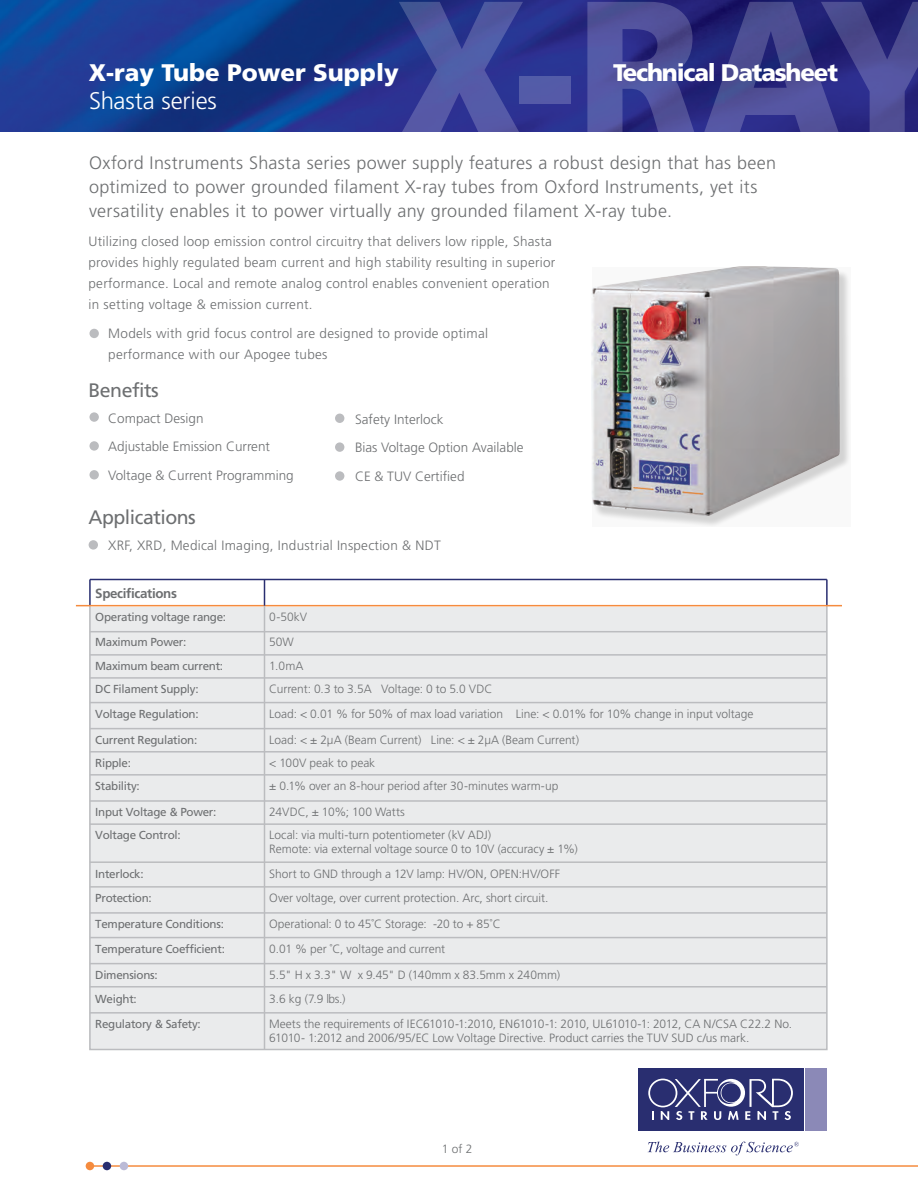
<style>
.page{position:relative;width:918px;height:1188px;background:#fff}
.page>*{position:absolute;margin:0;border:0;box-sizing:border-box;transform-origin:0 0}
.t1{font:900 206.1px "Frutiger";color:#fff;scale:.92 1}
.t2{font:900 24px "Frutiger";color:#fff}
.t3{font:900 24px "Frutiger";letter-spacing:-.05em;color:#fff}
.t4{font:300 24px "Frutiger";letter-spacing:-.005em;color:#fff}
.t5{font:19.5px "Frutiger";letter-spacing:-.025em;color:#6d6f71}
.t6{font:300 18px/24px "Frutiger";letter-spacing:.015em;color:#6d6f71}
.t7{font:300 13.5px/21px "Frutiger";letter-spacing:.02em;color:#6d6f71}
.t8{font:300 13.5px/28.5px "Frutiger";color:#6d6f71}
.t9{font:700 13.35px "Frutiger";letter-spacing:-.025em;color:#6d6f71}
.t10{font:300 12px/25.5px "Frutiger";letter-spacing:-.005em;color:#6d6f71}
.t11{font:11.7px/25.5px "Frutiger";letter-spacing:-.025em;color:#6d6f71}
</style>
<div class="page">
<div style="left:638px;top:1068px;width:166px;height:63px;background:#292e70"></div>
<div style="left:806px;top:1068px;width:21px;height:63px;background:#8b89b7"></div>
<svg style="left:648px;top:1079px;width:145px;height:41px"></svg>
<svg style="left:648px;top:1142px;width:151px;height:13px"></svg>
<hr style="left:89px;top:1165px;width:829px;height:2px;background:#f58b3e">
<div style="left:86px;top:1162px;width:8px;height:8px;background:#f58b3e;border-radius:50%"></div>
<div style="left:103px;top:1162px;width:8px;height:8px;background:#292e70;border-radius:50%"></div>
<div style="left:120px;top:1162px;width:8px;height:8px;background:#bbbad6;border-radius:50%"></div>
<img style="left:0;top:0;width:918px;height:131px">
<svg style="left:603px;top:272px;width:246px;height:254px;fill:#f3f3f3"></svg>
<img style="left:591px;top:266px;width:249px;height:250px">
<div style="left:90px;top:607px;width:737px;height:443px;background:#eaebec"></div>
<hr style="left:89px;top:580px;width:2px;height:26px;background:#292e70">
<hr style="left:826px;top:580px;width:2px;height:26px;background:#292e70">
<hr style="left:90px;top:579px;width:737px;height:1px;background:#292e70">
<hr style="left:90px;top:1012px;width:737px;height:2px;background:#bbbcbf">
<hr style="left:90px;top:986px;width:737px;height:2px;background:#bbbcbf">
<hr style="left:90px;top:963px;width:737px;height:1px;background:#bbbcbf">
<hr style="left:90px;top:937px;width:737px;height:1px;background:#bbbcbf">
<hr style="left:90px;top:912px;width:737px;height:2px;background:#bbbcbf">
<hr style="left:90px;top:886px;width:737px;height:2px;background:#bbbcbf">
<hr style="left:90px;top:861px;width:737px;height:2px;background:#bbbcbf">
<hr style="left:90px;top:823px;width:737px;height:2px;background:#bbbcbf">
<hr style="left:90px;top:800px;width:737px;height:2px;background:#bbbcbf">
<hr style="left:90px;top:774px;width:737px;height:2px;background:#bbbcbf">
<hr style="left:90px;top:751px;width:737px;height:2px;background:#bbbcbf">
<hr style="left:90px;top:728px;width:737px;height:1px;background:#bbbcbf">
<hr style="left:90px;top:702px;width:737px;height:1px;background:#bbbcbf">
<hr style="left:90px;top:677px;width:737px;height:2px;background:#bbbcbf">
<hr style="left:90px;top:654px;width:737px;height:2px;background:#bbbcbf">
<hr style="left:90px;top:631px;width:737px;height:1px;background:#bbbcbf">
<hr style="left:76px;top:605px;width:766px;height:1px;background:#f58b3e">
<hr style="left:264px;top:606px;width:1px;height:444px;background:#bbbcbf">
<svg style="left:264px;top:580px;width:1px;height:26px"></svg>
<div style="left:89px;top:540px;width:9px;height:10px;background:#bbbcbf;border-radius:50%"></div>
<div style="left:89px;top:412px;width:10px;height:10px;background:#bbbcbf;border-radius:50%"></div>
<div style="left:89px;top:441px;width:10px;height:10px;background:#bbbcbf;border-radius:50%"></div>
<div style="left:89px;top:470px;width:10px;height:10px;background:#bbbcbf;border-radius:50%"></div>
<div style="left:335px;top:414px;width:9px;height:9px;background:#bbbcbf;border-radius:50%"></div>
<div style="left:335px;top:442px;width:9px;height:10px;background:#bbbcbf;border-radius:50%"></div>
<div style="left:335px;top:471px;width:9px;height:10px;background:#bbbcbf;border-radius:50%"></div>
<div style="left:89px;top:329px;width:10px;height:9px;background:#bbbcbf;border-radius:50%"></div>
<h1 class="t1" style="left:392px;top:-51px;width:613px">X-RAY</h1>
<h2 class="t3" style="left:613px;top:58px;width:227px">Technical Datasheet</h2>
<h2 class="t2" style="left:89px;top:58px;width:311px">X-ray Tube Power Supply</h2>
<h2 class="t4" style="left:89px;top:87px;width:129px">Shasta series</h2>
<p class="t6" style="left:89px;top:151px;width:689px">Oxford Instruments Shasta series power supply features a robust design that has been optimized to power grounded filament X-ray tubes from Oxford Instruments, yet its versatility enables it to power virtually any grounded filament X-ray tube.</p>
<p class="t7" style="left:89px;top:231px;width:468px">Utilizing closed loop emission control circuitry that delivers low ripple, Shasta provides highly regulated beam current and high stability resulting in superior performance. Local and remote analog control enables convenient operation in setting voltage &amp; emission current.</p>
<p class="t7" style="left:108px;top:323px;width:381px">Models with grid focus control are designed to provide optimal performance with our Apogee tubes</p>
<h3 class="t5" style="left:89px;top:379px;width:72px">Benefits</h3>
<p class="t8" style="left:108px;top:404px;width:187px">Compact Design<br>Adjustable Emission Current<br>Voltage &amp; Current Programming</p>
<h3 class="t5" style="left:89px;top:506px;width:109px">Applications</h3>
<p class="t8" style="left:355px;top:405px;width:170px">Safety Interlock<br>Bias Voltage Option Available<br>CE &amp; TUV Certified</p>
<p class="t7" style="left:108px;top:535px;width:334px">XRF, XRD, Medical Imaging, Industrial Inspection &amp; NDT</p>
<p class="t9" style="left:95px;top:585px;width:83px">Specifications</p>
<p class="t11" style="left:95px;top:604px;width:132px">Operating voltage range:<br>Maximum Power:</p>
<p class="t11" style="left:95px;top:655px;width:129px;line-height:22.5px">Maximum beam current:<br>DC Filament Supply:</p>
<p class="t11" style="left:95px;top:701px;width:105px">Voltage Regulation:<br>Current Regulation:</p>
<p class="t11" style="left:95px;top:751px;width:46px;line-height:23.2px">Ripple:<br>Stability:</p>
<p class="t11" style="left:95px;top:800px;width:123px;line-height:23.2px">Input Voltage &amp; Power:<br>Voltage Control:</p>
<p class="t11" style="left:95px;top:862px;width:58px;line-height:24px">Interlock:<br>Protection:</p>
<p class="t11" style="left:95px;top:911px;width:131px;text-align:justify">Temperature Conditions:<br>Temperature Coefficient:<br>Dimensions:</p>
<p class="t11" style="left:95px;top:986px;width:107px">Weight:<br>Regulatory &amp; Safety:</p>
<p class="t10" style="left:269px;top:604px;width:39px">0-50kV<br>50W</p>
<p class="t10" style="left:269px;top:655px;width:225px;line-height:22.5px">1.0mA<br>Current: 0.3 to 3.5A Voltage: 0 to 5.0 VDC</p>
<p class="t10" style="left:269px;top:702px;width:486px">Load: &lt; 0.01 % for 50% of max load variation Line: &lt; 0.01% for 10% change in input voltage<br>Load: &lt; ± 2µA (Beam Current) Line: &lt; ± 2µA (Beam Current)</p>
<p class="t10" style="left:269px;top:752px;width:291px;line-height:23.2px">&lt; 100V peak to peak<br>± 0.1% over an 8-hour period after 30-minutes warm-up</p>
<p class="t10" style="left:269px;top:800px;width:223px;line-height:23.2px">24VDC, ± 10%; 100 Watts<br>Local: via multi-turn potentiometer (kV ADJ)</p>
<p class="t10" style="left:269px;top:837px;width:310px;line-height:24.5px">Remote: via external voltage source 0 to 10V (accuracy ± 1%)<br>Short to GND through a 12V lamp: HV/ON, OPEN:HV/OFF<br>Over voltage, over current protection. Arc, short circuit.</p>
<p class="t10" style="left:269px;top:911px;width:292px">Operational: 0 to 45˚C Storage: -20 to + 85˚C<br>0.01 % per ˚C, voltage and current<br>5.5" H x 3.3" W x 9.45" D (140mm x 83.5mm x 240mm)</p>
<p class="t10" style="left:269px;top:986px;width:525px">3.6 kg (7.9 lbs.)<br>Meets the requirements of IEC61010-1:2010, EN61010-1: 2010, UL61010-1: 2012, CA N/CSA C22.2 No.</p>
<p class="t10" style="left:269px;top:1026px;width:482px">61010- 1:2012 and 2006/95/EC Low Voltage Directive. Product carries the TUV SUD c/us mark.</p>
<p class="t10" style="left:442px;top:1136px;width:32px">1 of 2</p>
</div>
